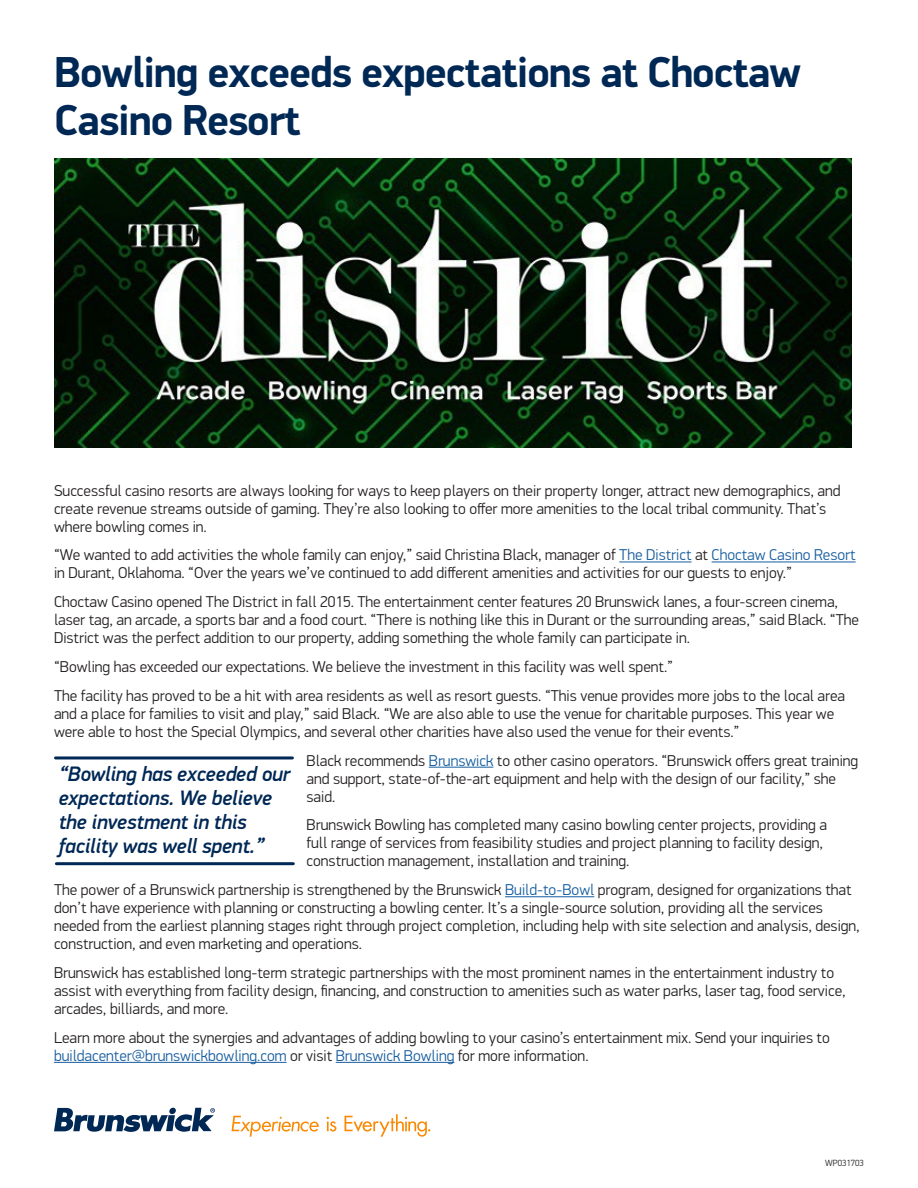
<style>
.page{position:relative;width:918px;height:1188px;background:#fff}
.page>*{position:absolute;margin:0;border:0;box-sizing:border-box;transform-origin:0 0}
.t1{font:700 43.5px/48px "PF Din Display Pro";letter-spacing:-.025em;color:#002855}
.t2{font:italic 500 21px/24px "PF Din Display Pro";letter-spacing:-.01em;color:#002855}
.t3{font:300 15.75px/18px "PF Din Display Pro";color:#231f20}
.t4{font:300 9px "PF Din Display Pro";color:#231f20}
.s1{color:#175d9e}
</style>
<div class="page">
<hr style="left:619px;top:562px;width:73px;height:1px;background:#175d9e">
<hr style="left:712px;top:562px;width:144px;height:1px;background:#175d9e">
<hr style="left:429px;top:767px;width:64px;height:1px;background:#175d9e">
<hr style="left:505px;top:896px;width:89px;height:1px;background:#175d9e">
<hr style="left:54px;top:1062px;width:233px;height:1px;background:#175d9e">
<hr style="left:336px;top:1062px;width:118px;height:1px;background:#175d9e">
<img style="left:54px;top:158px;width:797px;height:289px">
<svg style="left:232px;top:1116px;width:87px;height:21px"></svg>
<svg style="left:327px;top:1117px;width:9px;height:15px"></svg>
<svg style="left:345px;top:1114px;width:85px;height:23px"></svg>
<svg style="left:54px;top:1108px;width:161px;height:24px"></svg>
<hr style="left:56px;top:756px;width:236px;height:3px;background:#002855">
<hr style="left:56px;top:862px;width:237px;height:3px;background:#002855">
<p class="t1" style="left:54px;top:49px;width:749px">Bowling exceeds expectations at Choctaw<br>Casino Resort</p>
<p class="t3" style="left:54px;top:481px;width:788px">Successful casino resorts are always looking for ways to keep players on their property longer, attract new demographics, and create revenue streams outside of gaming. They’re also looking to offer more amenities to the local tribal community. That’s where bowling comes in.</p>
<p class="t3" style="left:54px;top:546px;width:803px">“We wanted to add activities the whole family can enjoy,” said Christina Black, manager of <span class="s1">The District</span> at <span class="s1">Choctaw Casino Resort </span>in Durant, Oklahoma. “Over the years we’ve continued to add different amenities and activities for our guests to enjoy.”</p>
<p class="t3" style="left:54px;top:593px;width:807px">Choctaw Casino opened The District in fall 2015. The entertainment center features 20 Brunswick lanes, a four-screen cinema, laser tag, an arcade, a sports bar and a food court. “There is nothing like this in Durant or the surrounding areas,” said Black. “The<br>District was the perfect addition to our property, adding something the whole family can participate in.</p>
<p class="t3" style="left:54px;top:658px;width:621px">“Bowling has exceeded our expectations. We believe the investment in this facility was well spent.”</p>
<p class="t3" style="left:54px;top:687px;width:793px">The facility has proved to be a hit with area residents as well as resort guests. “This venue provides more jobs to the local area and a place for families to visit and play,” said Black. “We are also able to use the venue for charitable purposes. This year we were able to host the Special Olympics, and several other charities have also used the venue for their events.”</p>
<p class="t3" style="left:307px;top:751px;width:553px">Black recommends <span class="s1">Brunswick</span> to other casino operators. “Brunswick offers great training and support, state-of-the-art equipment and help with the design of our facility,” she said.</p>
<p class="t3" style="left:307px;top:816px;width:522px">Brunswick Bowling has completed many casino bowling center projects, providing a full range of services from feasibility studies and project planning to facility design, construction management, installation and training.</p>
<p class="t3" style="left:54px;top:881px;width:807px">The power of a Brunswick partnership is strengthened by the Brunswick <span class="s1">Build-to-Bowl</span> program, designed for organizations that don’t have experience with planning or constructing a bowling center. It’s a single-source solution, providing all the services needed from the earliest planning stages right through project completion, including help with site selection and analysis, design, construction, and even marketing and operations.</p>
<p class="t3" style="left:54px;top:964px;width:793px">Brunswick has established long-term strategic partnerships with the most prominent names in the entertainment industry to assist with everything from facility design, financing, and construction to amenities such as water parks, laser tag, food service, arcades, billiards, and more.</p>
<p class="t3" style="left:54px;top:1029px;width:777px">Learn more about the synergies and advantages of adding bowling to your casino’s entertainment mix. Send your inquiries to <span class="s1">buildacenter@brunswickbowling.com</span> or visit <span class="s1">Brunswick Bowling</span> for more information.</p>
<p class="t2" style="left:59px;top:762px;width:233px">“Bowling has exceeded our expectations. We believe the investment in this facility was well spent.”</p>
<p class="t4" style="left:825px;top:1158px;width:40px">WP031703</p>
</div>
